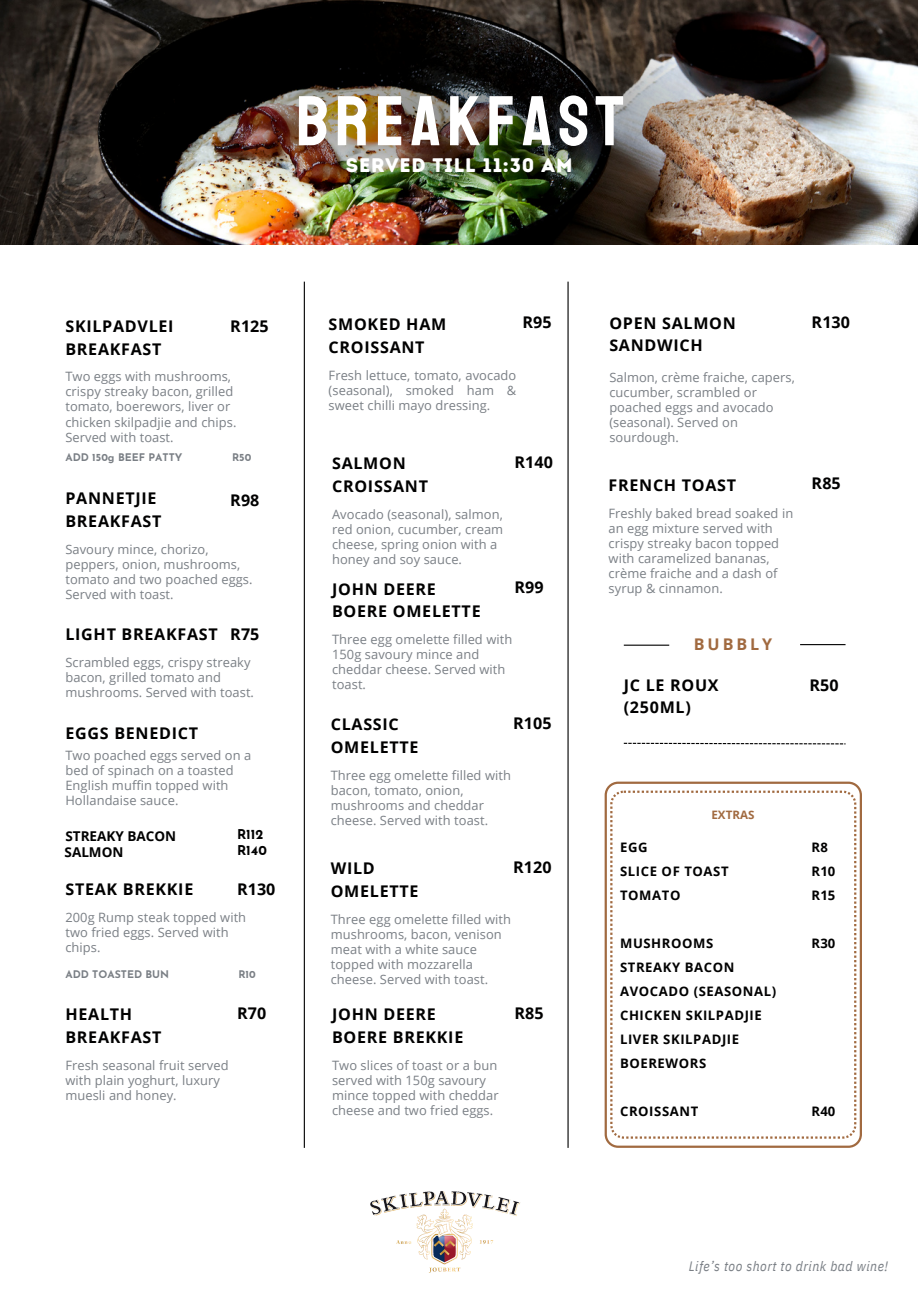
<style>
.page{position:relative;width:918px;height:1289px;background:#fff}
.page>*{position:absolute;margin:0;border:0;box-sizing:border-box;transform-origin:0 0}
.t1{font:70.5px "Staatliches";letter-spacing:.09em;color:#fff}
.t2{font:19.65px "Intro Rust Base";letter-spacing:.04em;color:#fff}
.t3{font:700 16.05px/22.5px "Open Sans";letter-spacing:.045em;color:#010000}
.t4{font:700 16.05px "Open Sans";letter-spacing:.18em;color:#a16a40}
.t5{font:italic 13.65px "IBM Plex Sans Cond";letter-spacing:.04em;color:#7a7f85}
.t6{font:700 13.5px "Open Sans";color:#000}
.t7{font:700 13.5px "Josefin Sans";color:#000}
.t8{font:700 13.05px/24px "Open Sans";letter-spacing:.045em;color:#010000}
.t9{font:12.9px/15px "Open Sans";letter-spacing:.005em;color:#7a7f85}
.t10{font:700 11.55px "Open Sans";letter-spacing:.005em;color:#a16a40}
.t11{font:700 10.5px "Josefin Sans";color:#7a7f85}
</style>
<div class="page">
<img style="left:0;top:0;width:918px;height:244px">
<hr style="left:567px;top:281px;width:2px;height:866px;background:#000">
<hr style="left:304px;top:281px;width:1px;height:866px;background:#000">
<svg style="left:605px;top:781px;width:257px;height:366px"></svg>
<svg style="left:610px;top:790px;width:246px;height:348px"></svg>
<img style="left:101px;top:15px;width:717px;height:189px">
<svg style="left:624px;top:742px;width:222px;height:2px"></svg>
<hr style="left:624px;top:644px;width:45px;height:1px;background:#000">
<hr style="left:800px;top:644px;width:46px;height:1px;background:#000">
<img style="left:370px;top:1191px;width:151px;height:82px">
<h5 class="t1" style="left:296px;top:78px;width:329px">BREAKFAST</h5>
<h5 class="t2" style="left:346px;top:153px;width:228px">SERVED TILL 11:30 AM</h5>
<h3 class="t3" style="left:65px;top:315px;width:110px">SKILPADVLEI<br>BREAKFAST</h3>
<h3 class="t3" style="left:230px;top:315px;width:40px">R125</h3>
<h5 class="t9" style="left:65px;top:369px;width:173px">Two eggs with mushrooms, crispy streaky bacon, grilled tomato, boerewors, liver or chicken skilpadjie and chips.<br>Served with toast.</h5>
<h3 class="t11" style="left:65px;top:453px;width:118px">ADD 150g BEEF PATTY</h3>
<h3 class="t11" style="left:232px;top:453px;width:21px">R50</h3>
<h5 class="t3" style="left:65px;top:486px;width:98px">PANNETJIE<br>BREAKFAST</h5>
<h3 class="t3" style="left:230px;top:488px;width:31px">R98</h3>
<h5 class="t9" style="left:65px;top:541px;width:189px">Savoury mince, chorizo, peppers, onion, mushrooms, tomato and two poached eggs.<br>Served with toast.</h5>
<h4 class="t3" style="left:65px;top:622px;width:154px">LIGHT BREAKFAST</h4>
<h4 class="t3" style="left:230px;top:622px;width:31px">R75</h4>
<h4 class="t9" style="left:65px;top:654px;width:190px">Scrambled eggs, crispy streaky bacon, grilled tomato and mushrooms. Served with toast.</h4>
<h4 class="t3" style="left:65px;top:721px;width:134px">EGGS BENEDICT</h4>
<h3 class="t9" style="left:65px;top:747px;width:187px">Two poached eggs served on a bed of spinach on a toasted<br>English muffin topped with<br>Hollandaise sauce.</h3>
<h3 class="t6" style="left:65px;top:826px;width:112px">STREAKY BACON</h3>
<h5 class="t7" style="left:237px;top:828px;width:28px">R112</h5>
<h6 class="t6" style="left:65px;top:842px;width:60px">SALMON</h6>
<h6 class="t7" style="left:237px;top:844px;width:31px">R140</h6>
<h3 class="t3" style="left:65px;top:877px;width:129px">STEAK BREKKIE</h3>
<h3 class="t3" style="left:237px;top:877px;width:40px">R130</h3>
<h5 class="t9" style="left:65px;top:909px;width:182px">200g Rump steak topped with two fried eggs. Served with chips.</h5>
<p class="t11" style="left:65px;top:969px;width:105px">ADD TOASTED BUN</p>
<h3 class="t11" style="left:238px;top:969px;width:19px">R10</h3>
<h5 class="t3" style="left:65px;top:1002px;width:98px">HEALTH<br>BREAKFAST</h5>
<h3 class="t3" style="left:237px;top:1001px;width:31px">R70</h3>
<p class="t9" style="left:65px;top:1057px;width:165px">Fresh seasonal fruit served with plain yoghurt, luxury muesli and honey.</p>
<h5 class="t3" style="left:522px;top:310px;width:31px">R95</h5>
<h3 class="t3" style="left:329px;top:313px;width:119px">SMOKED HAM<br>CROISSANT</h3>
<p class="t9" style="left:329px;top:367px;width:189px;text-align:justify">Fresh lettuce, tomato, avocado (seasonal), smoked ham &amp; sweet chilli mayo dressing.</p>
<h5 class="t3" style="left:332px;top:451px;width:98px">SALMON<br>CROISSANT</h5>
<h3 class="t9" style="left:332px;top:506px;width:173px">Avocado (seasonal), salmon, red onion, cucumber, cream cheese, spring onion with a honey and soy sauce.</h3>
<h5 class="t3" style="left:515px;top:450px;width:40px">R140</h5>
<h4 class="t3" style="left:515px;top:575px;width:31px">R99</h4>
<p class="t3" style="left:332px;top:577px;width:105px">JOHN DEERE</p>
<h5 class="t3" style="left:332px;top:599px;width:150px">BOERE OMELETTE</h5>
<h3 class="t9" style="left:332px;top:631px;width:182px">Three egg omelette filled with<br>150g savoury mince and cheddar cheese. Served with toast.</h3>
<p class="t3" style="left:331px;top:712px;width:89px">CLASSIC<br>OMELETTE</p>
<h4 class="t3" style="left:513px;top:711px;width:40px">R105</h4>
<h4 class="t9" style="left:331px;top:767px;width:182px">Three egg omelette filled with bacon, tomato, onion, mushrooms and cheddar cheese. Served with toast.</h4>
<h6 class="t3" style="left:513px;top:855px;width:40px">R120</h6>
<p class="t3" style="left:331px;top:856px;width:46px">WILD</p>
<h3 class="t3" style="left:331px;top:879px;width:89px">OMELETTE</h3>
<p class="t9" style="left:331px;top:911px;width:182px">Three egg omelette filled with mushrooms, bacon, venison meat with a white sauce topped with mozzarella cheese. Served with toast.</p>
<h3 class="t3" style="left:332px;top:1002px;width:133px">JOHN DEERE<br>BOERE BREKKIE</h3>
<h3 class="t9" style="left:332px;top:1057px;width:168px">Two slices of toast or a bun served with 150g savoury mince topped with cheddar cheese and two fried eggs.</h3>
<h4 class="t3" style="left:515px;top:1001px;width:31px">R85</h4>
<h5 class="t3" style="left:609px;top:311px;width:128px">OPEN SALMON<br>SANDWICH</h5>
<h5 class="t9" style="left:609px;top:369px;width:187px">Salmon, crème fraiche, capers, cucumber, scrambled or poached eggs and avocado (seasonal). Served on sourdough.</h5>
<h3 class="t3" style="left:609px;top:473px;width:129px">FRENCH TOAST</h3>
<h3 class="t9" style="left:609px;top:505px;width:186px">Freshly baked bread soaked in an egg mixture served with crispy streaky bacon topped with caramelized bananas, crème fraiche and a dash of syrup &amp; cinnamon.</h3>
<p class="t4" style="left:694px;top:633px;width:80px">BUBBLY</p>
<h4 class="t3" style="left:812px;top:310px;width:40px">R130</h4>
<p class="t3" style="left:812px;top:471px;width:31px">R85</p>
<h4 class="t3" style="left:624px;top:673px;width:96px">JC LE ROUX (250ML)</h4>
<h3 class="t3" style="left:809px;top:673px;width:31px">R50</h3>
<h3 class="t10" style="left:711px;top:806px;width:45px">EXTRAS</h3>
<p class="t8" style="left:620px;top:834px;width:110px">EGG<br>SLICE OF TOAST<br>TOMATO</p>
<h1 class="t8" style="left:620px;top:930px;width:158px">MUSHROOMS<br>STREAKY BACON<br>AVOCADO (SEASONAL)<br>CHICKEN SKILPADJIE<br>LIVER SKILPADJIE<br>BOEREWORS</h1>
<p class="t8" style="left:620px;top:1098px;width:80px">CROISSANT</p>
<h2 class="t8" style="left:812px;top:834px;width:25px">R8<br>R10<br>R15</h2>
<h3 class="t8" style="left:812px;top:930px;width:25px">R30</h3>
<h3 class="t8" style="left:812px;top:1098px;width:25px">R40</h3>
<p class="t5" style="left:689px;top:1256px;width:201px">Life’s too short to drink bad wine!</p>
</div>
